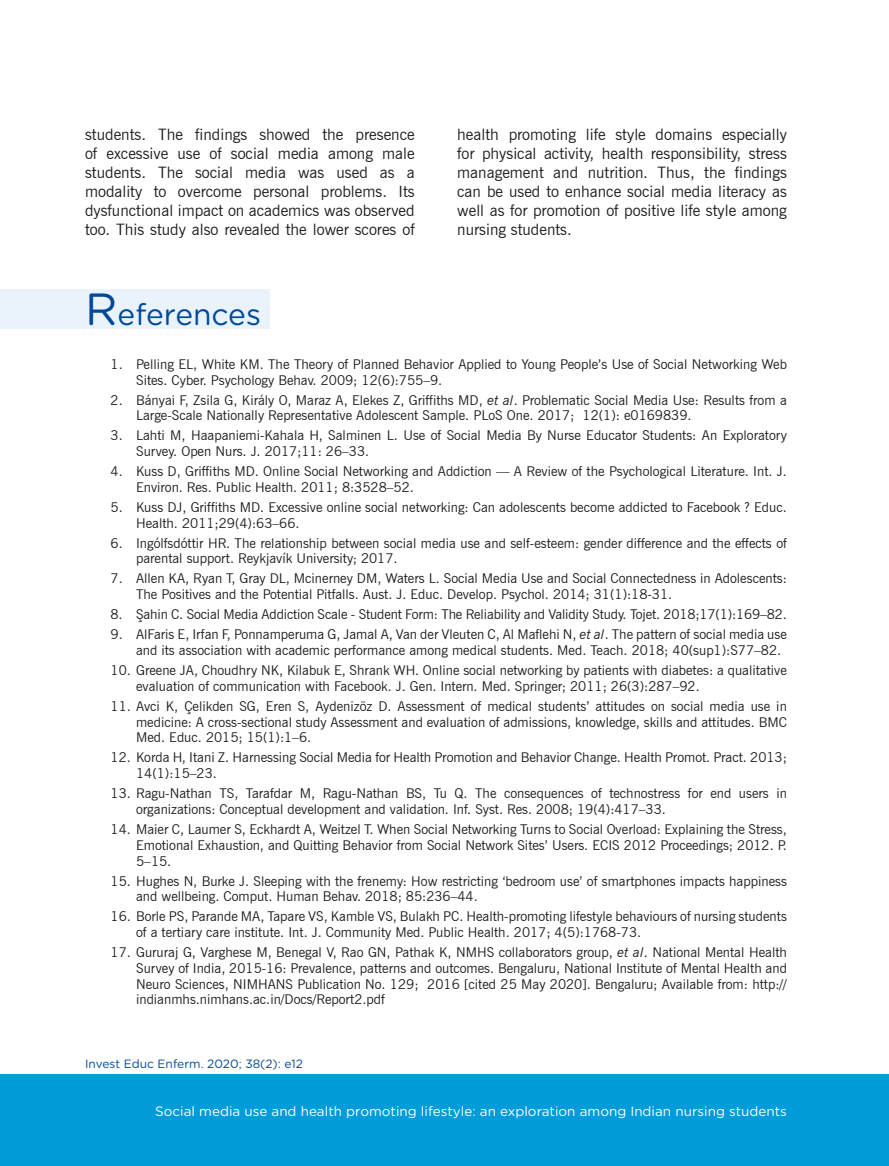
<style>
.page{position:relative;width:889px;height:1166px;background:#fff}
.page>*{position:absolute;margin:0;border:0;box-sizing:border-box;transform-origin:0 0}
.t1{font:30px "Gotham Rounded";color:#00499a}
.t2{font:15.75px/19px "News Gothic BT";color:#1d1d1b;text-align:justify}
.t3{font:13.5px/15.8px "News Gothic BT";color:#1d1d1b}
.t4{font:13.5px "Gotham Rounded";color:#fff}
.t5{font:12px "Gotham Rounded";color:#00499a}
.s1{font-size:45px}
.s2{font-style:italic}
</style>
<div class="page">
<div style="left:0;top:1074px;width:880px;height:91px;background:#009bd9"></div>
<div style="left:881px;top:1074px;width:8px;height:91px;background:#009bd9"></div>
<div style="left:0;top:289px;width:269px;height:39px;background:#eaf3fc"></div>
<p class="t2" style="left:85px;top:124px;width:331px">students. The findings showed the presence of excessive use of social media among male students. The social media was used as a modality to overcome personal problems. Its dysfunctional impact on academics was observed too. This study also revealed the lower scores of</p>
<p class="t2" style="left:457px;top:124px;width:331px">health promoting life style domains especially for physical activity, health responsibility, stress management and nutrition. Thus, the findings can be used to enhance social media literacy as well as for promotion of positive life style among nursing students.</p>
<h1 class="t1" style="left:85px;top:294px;width:177px"><span class="s1">R</span>eferences</h1>
<p class="t3" style="left:136px;top:356px;width:652px;text-indent:-26px">1. Pelling EL, White KM. The Theory of Planned Behavior Applied to Young People’s Use of Social Networking Web<br>Sites. Cyber. Psychology Behav. 2009; 12(6):755–9.</p>
<p class="t3" style="left:136px;top:391px;width:652px;text-indent:-26px">2. Bányai F, Zsila G, Király O, Maraz A, Elekes Z, Griffiths MD, <span class="s2">et al</span>. Problematic Social Media Use: Results from a<br>Large-Scale Nationally Representative Adolescent Sample. PLoS One. 2017; 12(1): e0169839.</p>
<p class="t3" style="left:136px;top:427px;width:652px;text-indent:-26px">3. Lahti M, Haapaniemi-Kahala H, Salminen L. Use of Social Media By Nurse Educator Students: An Exploratory<br>Survey. Open Nurs. J. 2017;11: 26–33.</p>
<p class="t3" style="left:136px;top:463px;width:652px;text-indent:-26px">4. Kuss D, Griffiths MD. Online Social Networking and Addiction — A Review of the Psychological Literature. Int. J.<br>Environ. Res. Public Health. 2011; 8:3528–52.</p>
<p class="t3" style="left:136px;top:499px;width:652px;text-indent:-26px">5. Kuss DJ, Griffiths MD. Excessive online social networking: Can adolescents become addicted to Facebook ? Educ.<br>Health. 2011;29(4):63–66.</p>
<p class="t3" style="left:136px;top:534px;width:652px;text-indent:-26px">6. Ingólfsdóttir HR. The relationship between social media use and self-esteem: gender difference and the effects of parental support. Reykjavík University; 2017.</p>
<p class="t3" style="left:136px;top:570px;width:652px;text-indent:-26px">7. Allen KA, Ryan T, Gray DL, Mcinerney DM, Waters L. Social Media Use and Social Connectedness in Adolescents:<br>The Positives and the Potential Pitfalls. Aust. J. Educ. Develop. Psychol. 2014; 31(1):18-31.</p>
<p class="t3" style="left:111px;top:606px;width:678px">8. Şahin C. Social Media Addiction Scale - Student Form: The Reliability and Validity Study. Tojet. 2018;17(1):169–82.</p>
<p class="t3" style="left:136px;top:626px;width:652px;text-indent:-26px">9. AlFaris E, Irfan F, Ponnamperuma G, Jamal A, Van der Vleuten C, Al Maflehi N, <span class="s2">et al</span>. The pattern of social media use and its association with academic performance among medical students. Med. Teach. 2018; 40(sup1):S77–82.</p>
<p class="t3" style="left:136px;top:662px;width:652px;text-indent:-26px">10. Greene JA, Choudhry NK, Kilabuk E, Shrank WH. Online social networking by patients with diabetes: a qualitative evaluation of communication with Facebook. J. Gen. Intern. Med. Springer; 2011; 26(3):287–92.</p>
<p class="t3" style="left:136px;top:698px;width:652px;text-align:justify;text-indent:-26px">11. Avci K, Çelikden SG, Eren S, Aydenizöz D. Assessment of medical students’ attitudes on social media use in medicine: A cross-sectional study Assessment and evaluation of admissions, knowledge, skills and attitudes. BMC Med. Educ. 2015; 15(1):1–6.</p>
<p class="t3" style="left:136px;top:749px;width:652px;text-indent:-26px">12. Korda H, Itani Z. Harnessing Social Media for Health Promotion and Behavior Change. Health Promot. Pract. 2013;<br>14(1):15–23.</p>
<p class="t3" style="left:136px;top:785px;width:652px;text-indent:-26px">13. Ragu-Nathan TS, Tarafdar M, Ragu-Nathan BS, Tu Q. The consequences of technostress for end users in organizations: Conceptual development and validation. Inf. Syst. Res. 2008; 19(4):417–33.</p>
<p class="t3" style="left:136px;top:821px;width:652px;text-align:justify;text-indent:-26px">14. Maier C, Laumer S, Eckhardt A, Weitzel T. When Social Networking Turns to Social Overload: Explaining the Stress, Emotional Exhaustion, and Quitting Behavior from Social Network Sites’ Users. ECIS 2012 Proceedings; 2012. P.<br>5–15.</p>
<p class="t3" style="left:136px;top:872px;width:652px;text-indent:-26px">15. Hughes N, Burke J. Sleeping with the frenemy: How restricting ‘bedroom use’ of smartphones impacts happiness and wellbeing. Comput. Human Behav. 2018; 85:236–44.</p>
<p class="t3" style="left:136px;top:908px;width:652px;text-indent:-26px">16. Borle PS, Parande MA, Tapare VS, Kamble VS, Bulakh PC. Health-promoting lifestyle behaviours of nursing students of a tertiary care institute. Int. J. Community Med. Public Health. 2017; 4(5):1768-73.</p>
<p class="t3" style="left:136px;top:944px;width:652px;text-align:justify;text-indent:-26px">17. Gururaj G, Varghese M, Benegal V, Rao GN, Pathak K, NMHS collaborators group, <span class="s2">et al</span>. National Mental Health Survey of India, 2015-16: Prevalence, patterns and outcomes. Bengaluru, National Institute of Mental Health and Neuro Sciences, NIMHANS Publication No. 129; 2016 [cited 25 May 2020]. Bengaluru; Available from: http:// indianmhs.nimhans.ac.in/Docs/Report2.pdf</p>
<p class="t5" style="left:85px;top:1054px;width:219px">Invest Educ Enferm. 2020; 38(2): e12</p>
<p class="t4" style="left:155px;top:1101px;width:633px">Social media use and health promoting lifestyle: an exploration among Indian nursing students</p>
</div>
